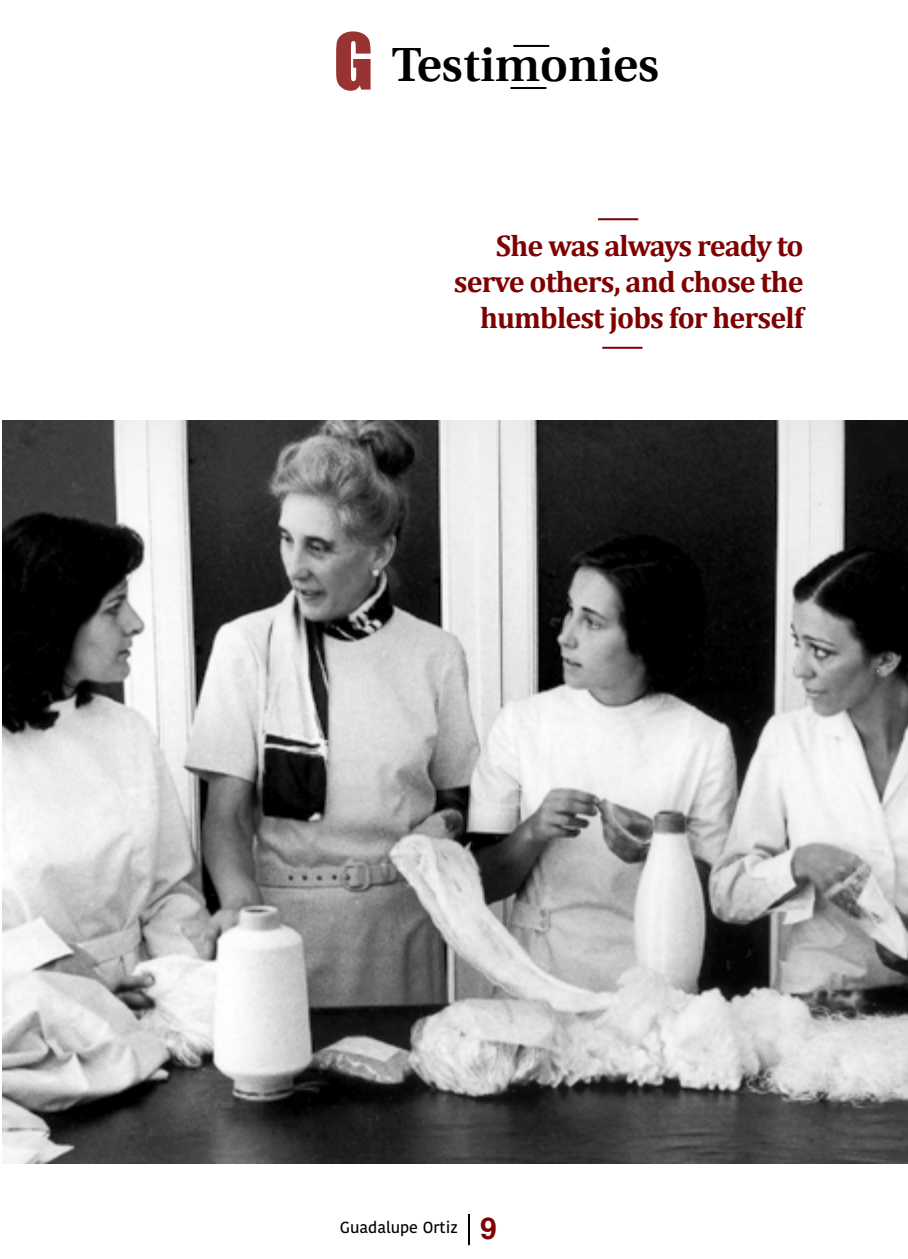
<style>
.page{position:relative;width:908px;height:1259px;background:#fff}
.page>*{position:absolute;margin:0;border:0;box-sizing:border-box;transform-origin:0 0}
.t1{font:600 48px "Utopia";color:#000}
.t2{font:700 30px/36px "Cambria";letter-spacing:-.03em;color:#7f0000;text-align:right}
.t3{font:500 16px "Kohinoor Bangla";color:#000}
.s1{font-family:"Impact";font-weight:400;font-size:72px;color:#7f0000}
.s2{font-family:"Helvetica";font-weight:700;font-size:30px;color:#7f0000}
</style>
<div class="page">
<hr style="left:468px;top:1214px;width:2px;height:31px;background:#000">
<img style="left:3px;top:420px;width:904px;height:744px">
<hr style="left:597px;top:218px;width:41px;height:2px;background:#7f0000">
<hr style="left:602px;top:347px;width:40px;height:2px;background:#7f0000">
<hr style="left:513px;top:45px;width:36px;height:2px;background:#000">
<hr style="left:510px;top:87px;width:36px;height:2px;background:#000">
<h1 class="t1" style="left:333px;top:37px;width:327px"><span class="s1">G</span> Testimonies</h1>
<p class="t2" style="left:453px;top:227px;width:351px">She was always ready to serve others, and chose the humblest jobs for herself</p>
<p class="t3" style="left:339px;top:1214px;width:158px">Guadalupe Ortiz <span class="s2">9</span></p>
</div>
